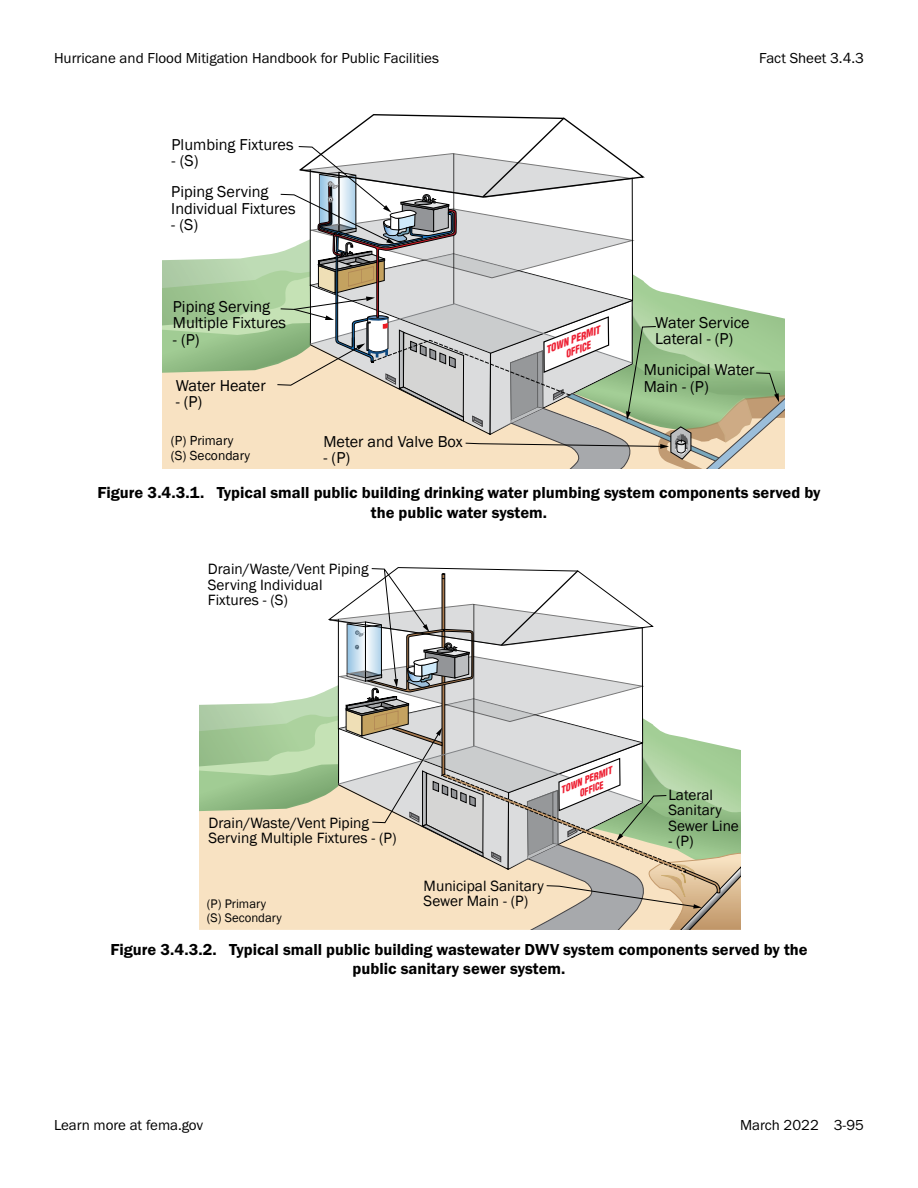
<style>
.page{position:relative;width:918px;height:1188px;background:#fff}
.page>*{position:absolute;margin:0;border:0;box-sizing:border-box;transform-origin:0 0}
.t1{font:16.5px/19.8px "Franklin Gothic URW Dem";color:#000;text-align:center}
.t2{font:16.2px/16.2px "Franklin Gothic";color:#000}
.t3{font:15.3px/15.3px "Franklin Gothic";color:#000}
.t4{font:15px "Franklin Gothic URW Boo";color:#000}
.t5{font:13.5px/14.9px "Franklin Gothic";color:#000}
.t6{font:12.75px/14.1px "Franklin Gothic";color:#000}
.t7{font:italic 900 condensed 10.05px/10.9px "Helvetica";color:#ed1f32;text-align:center}
.t8{font:italic 900 condensed 9.45px/10.4px "Helvetica";color:#ed1f32;text-align:center}
</style>
<div class="page">
<svg style="left:162px;top:114px;width:623px;height:355px"></svg>
<svg style="left:199px;top:567px;width:542px;height:363px"></svg>
<p class="t4" style="left:54px;top:49px;width:386px">Hurricane and Flood Mitigation Handbook for Public Facilities</p>
<p class="t4" style="left:759px;top:49px;width:106px">Fact Sheet 3.4.3</p>
<p class="t2" style="left:172px;top:136px;width:124px">Plumbing Fixtures</p>
<p class="t2" style="left:171px;top:145px;width:99px;line-height:31.5px">- (S)<br>Piping Serving</p>
<p class="t2" style="left:171px;top:200px;width:126px">Individual Fixtures</p>
<p class="t2" style="left:171px;top:217px;width:28px">- (S)</p>
<p class="t2" style="left:173px;top:299px;width:115px">Piping Serving<br>Multiple Fixtures</p>
<p class="t2" style="left:173px;top:331px;width:28px">- (P)</p>
<p class="t2" style="left:176px;top:378px;width:91px">Water Heater</p>
<p class="t2" style="left:176px;top:394px;width:28px">- (P)</p>
<p class="t7" style="left:543px;top:346px;width:60px;rotate:-22deg">TOWN PERMIT<br>OFFICE</p>
<p class="t2" style="left:655px;top:315px;width:96px">Water Service<br>Lateral - (P)</p>
<p class="t2" style="left:644px;top:362px;width:112px">Municipal Water<br>Main - (P)</p>
<p class="t5" style="left:171px;top:433px;width:81px">(P) Primary (S) Secondary</p>
<p class="t1" style="left:97px;top:483px;width:725px">Figure 3.4.3.1. Typical small public building drinking water plumbing system components served by the public water system.</p>
<p class="t2" style="left:324px;top:434px;width:141px">Meter and Valve Box</p>
<p class="t2" style="left:324px;top:450px;width:28px">- (P)</p>
<p class="t3" style="left:208px;top:562px;width:162px">Drain/Waste/Vent Piping<br>Serving Individual<br>Fixtures - (S)</p>
<p class="t3" style="left:209px;top:815px;width:190px">Drain/Waste/Vent Piping<br>Serving Multiple Fixtures - (P)</p>
<p class="t8" style="left:558px;top:786px;width:56px;rotate:-22deg">TOWN PERMIT<br>OFFICE</p>
<p class="t3" style="left:668px;top:788px;width:72px">Lateral<br>Sanitary<br>Sewer Line</p>
<p class="t3" style="left:668px;top:834px;width:27px">- (P)</p>
<p class="t3" style="left:424px;top:878px;width:122px">Municipal Sanitary<br>Sewer Main - (P)</p>
<p class="t6" style="left:207px;top:897px;width:76px">(P) Primary (S) Secondary</p>
<p class="t1" style="left:110px;top:939px;width:699px">Figure 3.4.3.2. Typical small public building wastewater DWV system components served by the public sanitary sewer system.</p>
<p class="t4" style="left:54px;top:1116px;width:151px">Learn more at fema.gov</p>
<p class="t4" style="left:740px;top:1116px;width:125px">March 2022 3-95</p>
</div>
